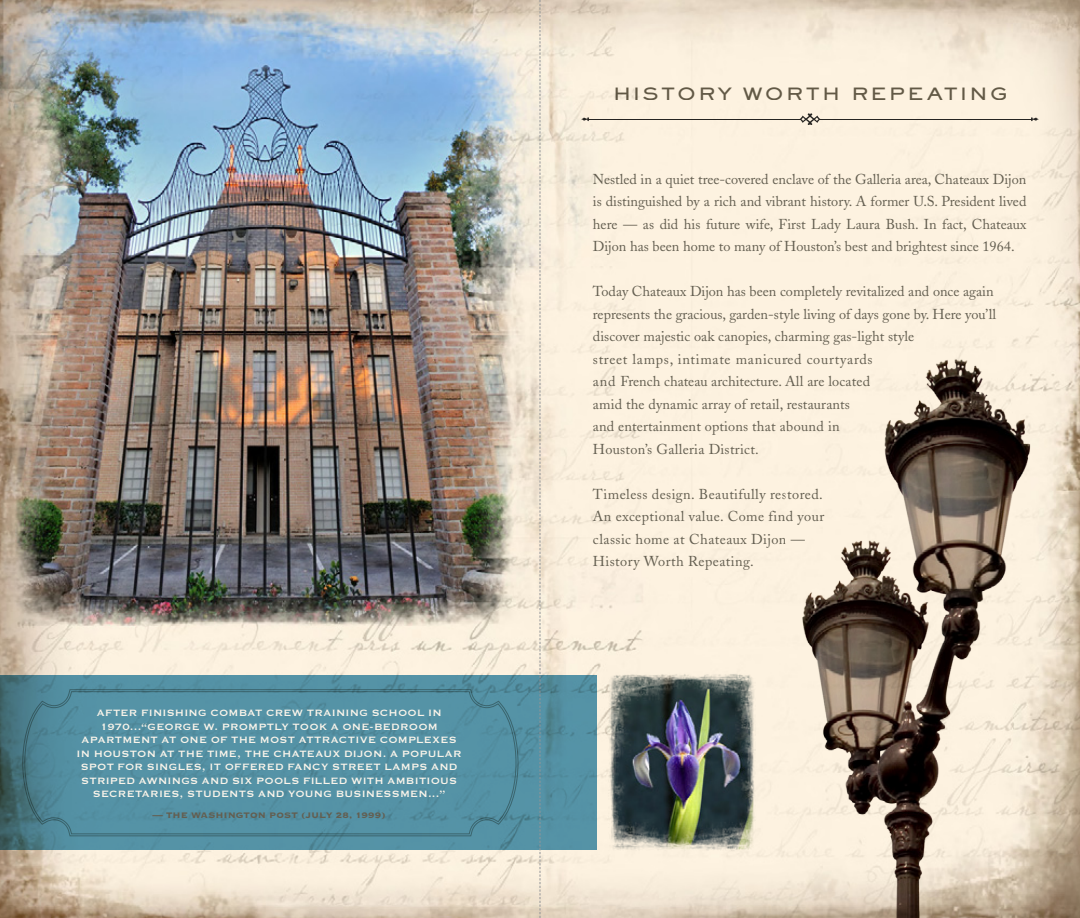
<style>
.page{position:relative;width:1080px;height:918px;background:#fff}
.page>*{position:absolute;margin:0;border:0;box-sizing:border-box;transform-origin:0 0}
.t1{font:16.65px "Sackers Gothic Heavy AT";letter-spacing:.09em;color:#635e50;scale:1.18 1}
.t2{font:14.25px/22.5px "Adobe Caslon";letter-spacing:.01em;color:#635e50;text-align:justify}
.t3{font:14.25px/22.5px "Adobe Caslon";letter-spacing:.03em;color:#635e50}
.t4{font:12px/13.5px "Copperplate Thirty One BC";letter-spacing:.02em;color:#faf4ea;text-align:center}
.t5{font:10.5px "Copperplate Thirty Three BC";letter-spacing:.005em;color:#635e50}
</style>
<div class="page">
<img style="left:541px;top:0;width:539px;height:918px">
<svg style="left:799px;top:113px;width:22px;height:12px"></svg>
<svg style="left:1031px;top:117px;width:8px;height:4px"></svg>
<svg style="left:581px;top:117px;width:8px;height:4px"></svg>
<hr style="left:588px;top:119px;width:213px;height:1px;background:#000">
<hr style="left:819px;top:119px;width:213px;height:1px;background:#000">
<img style="left:608px;top:673px;width:148px;height:179px">
<svg style="left:541px;top:675px;width:55px;height:175px;background:#538fa2"></svg>
<img style="left:0;top:0;width:540px;height:918px">
<svg style="left:0;top:675px;width:540px;height:175px;background:#4f8898"></svg>
<svg style="left:22px;top:688px;width:497px;height:149px;background:#497f8e"></svg>
<svg style="left:24px;top:691px;width:493px;height:144px;background:#528ea1"></svg>
<svg style="left:540px;top:0;width:1px;height:918px"></svg>
<img style="left:786px;top:342px;width:294px;height:576px">
<p class="t4" style="left:77px;top:707px;width:387px">After finishing Combat Crew Training Sc hool in 1970...“George W. promptly took a one-bedroom apartment at one of the most attractive complexes in Houston at the time, the Chateaux Dijon. A popular spot for singles, it offered fancy street lamps and striped awnings and six pools filled with ambitious secretaries, students and young businessmen...”</p>
<p class="t5" style="left:152px;top:810px;width:235px">— The Washington Post (July 28, 1999)</p>
<p class="t1" style="left:613px;top:82px;width:336px">HISTORY WORTH REPEATING</p>
<p class="t2" style="left:593px;top:168px;width:435px">Nestled in a quiet tree-covered enclave of the Galleria area, Chateaux Dijon is distinguished by a rich and vibrant history. A former U.S. President lived here — as did his future wife, First Lady Laura Bush. In fact, Chateaux Dijon has been home to many of Houston’s best and brightest since 1964.</p>
<p class="t2" style="left:593px;top:280px;width:405px;text-align:left">Today Chateaux Dijon has been completely revitalized and once again represents the gracious, garden-style living of days gone by. Here you’ll discover majestic oak canopies, charming gas-light style<br>street lamps, intimate manicured courtyards<br>and French chateau architecture. All are located<br>amid the dynamic array of retail, restaurants<br>and entertainment options that abound in<br>Houston’s Galleria District.</p>
<p class="t3" style="left:593px;top:483px;width:233px">Timeless design. Beautifully restored.<br>An exceptional value. Come find your classic home at Chateaux Dijon — History Worth Repeating.</p>
</div>
